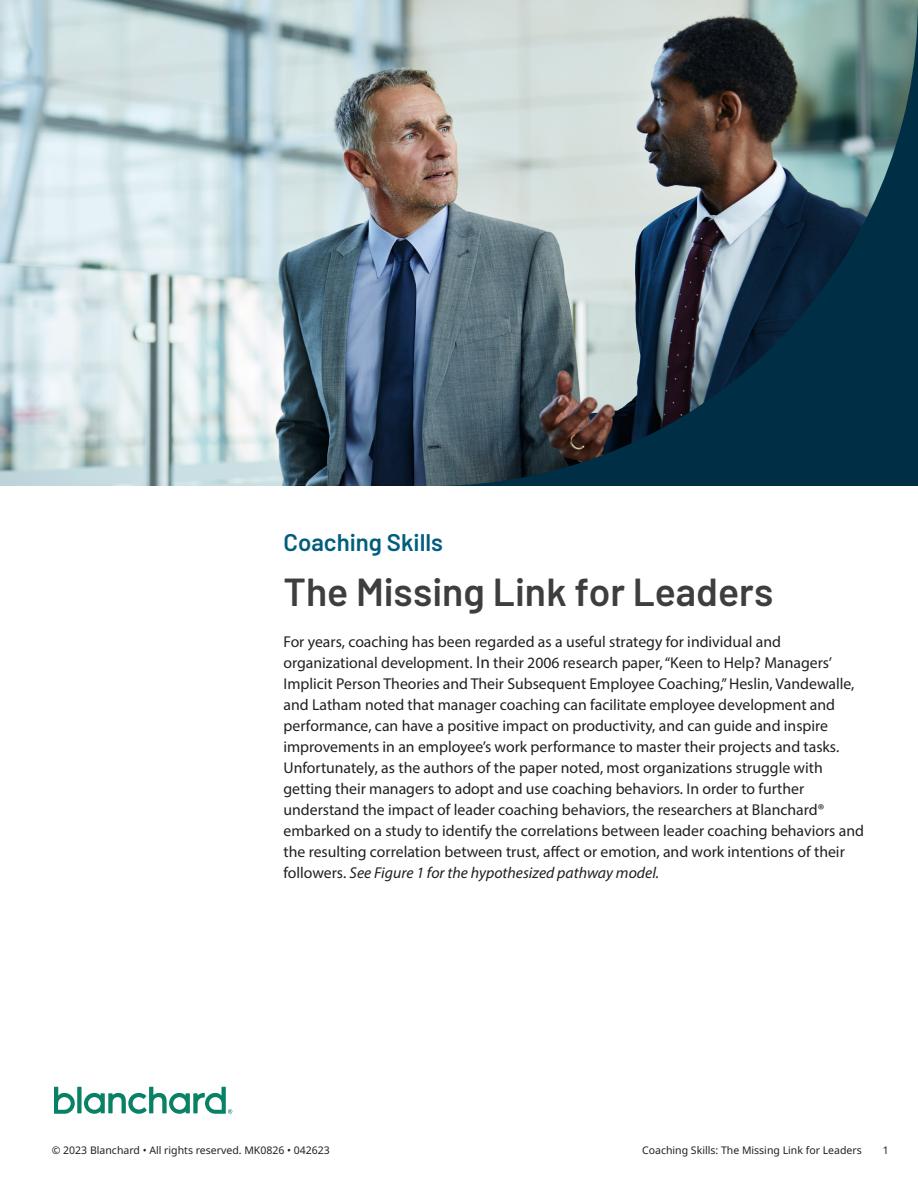
<style>
.page{position:relative;width:918px;height:1188px;background:#fff}
.page>*{position:absolute;margin:0;border:0;box-sizing:border-box;transform-origin:0 0}
.Heading_1{font:600 39px "Barlow";color:#3e3e3f}
.t1{font:600 24px "Barlow";color:#005d7d}
.Body_Copy{font:15.75px/21px "Myriad Pro";color:#231f20}
.t2{font:10.5px "Noto Sans";color:#231f20}
.s1{font-size:17.25px}
.s2{font-style:italic}
</style>
<div class="page">
<svg style="left:54px;top:1087px;width:21px;height:27px"></svg>
<div style="left:77px;top:1087px;width:5px;height:26px;background:#088165"></div>
<svg style="left:84px;top:1087px;width:148px;height:27px"></svg>
<img style="left:0;top:0;width:432px;height:486px">
<img style="left:432px;top:0;width:486px;height:486px">
<h2 class="t1" style="left:284px;top:524px;width:161px">Coaching Skills</h2>
<p class="Heading_1" style="left:284px;top:563px;width:491px">The Missing Link for Leaders</p>
<p class="Body_Copy" style="left:284px;top:631px;width:582px">For years, coaching has been regarded as a useful strategy for individual and organizational development. <span class="s1">In</span> their 2006 research paper, “Keen to Help? Managers’ Implicit Person Theories and Their Subsequent Employee Coaching,” Heslin, Vandewalle, and Latham noted that manager coaching can facilitate employee development and performance, can have a positive impact on productivity, and can guide and inspire improvements in an employee’s work performance to master their projects and tasks.<br>Unfortunately, as the authors of the paper noted, most organizations struggle with getting their managers to adopt and use coaching behaviors. In order to further understand the impact of leader coaching behaviors, the researchers at Blanchard® embarked on a study to identify the correlations between leader coaching behaviors and the resulting correlation between trust, affect or emotion, and work intentions of their followers. <span class="s2">See Figure 1 for the hypothesized pathway model.</span></p>
<p class="t2" style="left:52px;top:1144px;width:280px">© 2023 Blanchard • All rights reserved. MK0826 • 042623</p>
<p class="t2" style="left:642px;top:1144px;width:221px">Coaching Skills: The Missing Link for Leaders</p>
<p class="t2" style="left:883px;top:1144px;width:8px">1</p>
</div>
